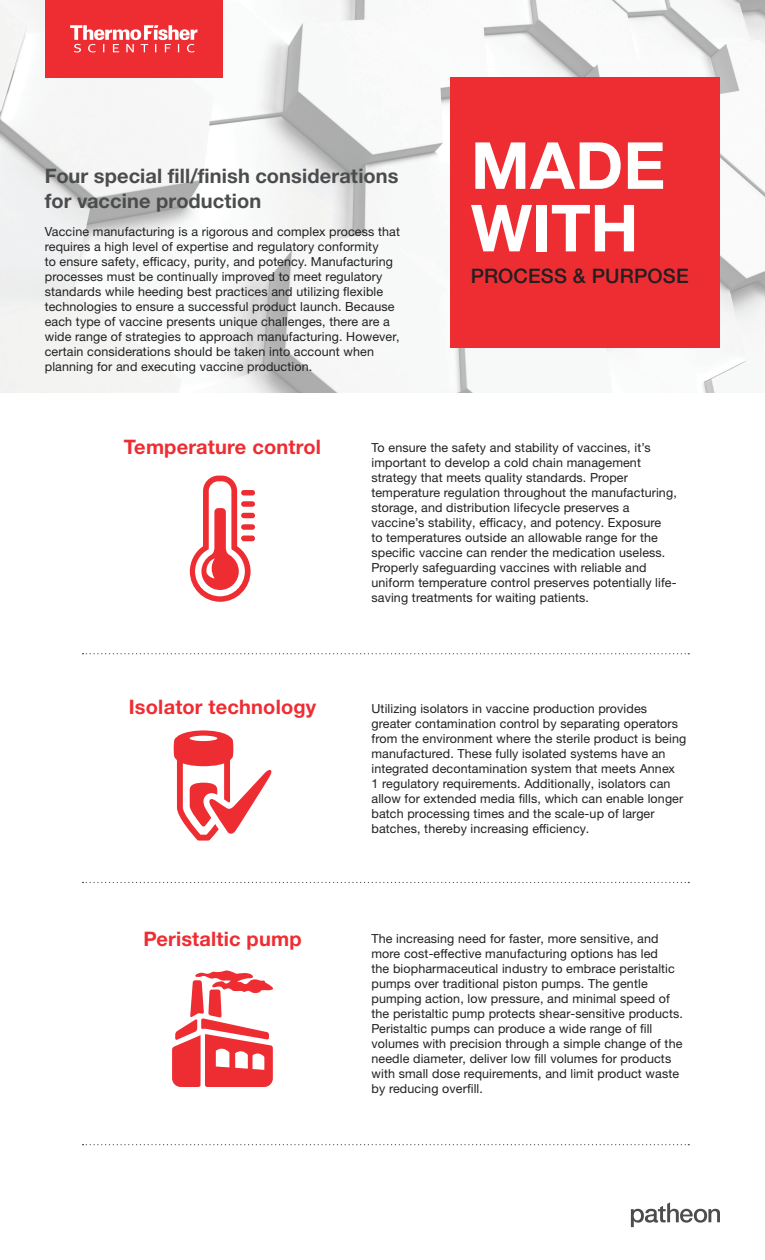
<style>
.page{position:relative;width:765px;height:1260px;background:#fff}
.page>*{position:absolute;margin:0;border:0;box-sizing:border-box;transform-origin:0 0}
.t1{font:700 65px/62.5px "Helvetica Neue LTW1 G";color:#fff}
.t2{font:700 20px/25px "Helvetica Neue LTW1 G";letter-spacing:.005em;color:#4b4c4d}
.t3{font:700 20px "Helvetica Neue LTW1 G";letter-spacing:.01em;color:#ee2d33}
.t4{font:500 20px "Helvetica Neue LTW1 G";letter-spacing:.005em;color:#231f20}
.t5{font:12.5px/15px "Helvetica Neue LTW1 G";letter-spacing:.01em;color:#231f20}
</style>
<div class="page">
<img style="left:0;top:0;width:765px;height:393px">
<div style="left:45px;top:0;width:178px;height:78px;background:#ee2d33"></div>
<svg style="left:70px;top:25px;width:127px;height:28px"></svg>
<svg style="left:631px;top:1202px;width:89px;height:25px"></svg>
<svg style="left:83px;top:1144px;width:606px;height:1px"></svg>
<svg style="left:83px;top:882px;width:606px;height:1px"></svg>
<svg style="left:83px;top:653px;width:606px;height:1px"></svg>
<div style="left:450px;top:78px;width:270px;height:270px;background:#ee2d33"></div>
<svg style="left:190px;top:476px;width:65px;height:126px"></svg>
<svg style="left:174px;top:730px;width:98px;height:111px"></svg>
<svg style="left:172px;top:970px;width:101px;height:117px"></svg>
<h2 class="t2" style="left:45px;top:163px;width:355px">Four special fill/finish considerations for vaccine production</h2>
<p class="t5" style="left:45px;top:224px;width:357px">Vaccine manufacturing is a rigorous and complex process that requires a high level of expertise and regulatory conformity<br>to ensure safety, efficacy, purity, and potency. Manufacturing processes must be continually improved to meet regulatory standards while heeding best practices and utilizing flexible technologies to ensure a successful product launch. Because each type of vaccine presents unique challenges, there are a wide range of strategies to approach manufacturing. However, certain considerations should be taken into account when planning for and executing vaccine production.</p>
<h1 class="t1" style="left:471px;top:134px;width:196px">MADE<br>WITH</h1>
<h2 class="t4" style="left:471px;top:264px;width:219px">PROCESS &amp; PURPOSE</h2>
<h2 class="t3" style="left:124px;top:434px;width:199px">Temperature control</h2>
<p class="t5" style="left:372px;top:440px;width:307px">To ensure the safety and stability of vaccines, it’s important to develop a cold chain management strategy that meets quality standards. Proper temperature regulation throughout the manufacturing, storage, and distribution lifecycle preserves a vaccine’s stability, efficacy, and potency. Exposure<br>to temperatures outside an allowable range for the specific vaccine can render the medication useless.<br>Properly safeguarding vaccines with reliable and uniform temperature control preserves potentially life&shy;saving treatments for waiting patients.</p>
<h2 class="t3" style="left:129px;top:694px;width:189px">Isolator technology</h2>
<p class="t5" style="left:372px;top:701px;width:316px">Utilizing isolators in vaccine production provides greater contamination control by separating operators from the environment where the sterile product is being manufactured. These fully isolated systems have an integrated decontamination system that meets Annex<br>1 regulatory requirements. Additionally, isolators can allow for extended media fills, which can enable longer batch processing times and the scale-up of larger batches, thereby increasing efficiency.</p>
<h2 class="t3" style="left:143px;top:927px;width:160px">Peristaltic pump</h2>
<p class="t5" style="left:372px;top:931px;width:313px">The increasing need for faster, more sensitive, and more cost-effective manufacturing options has led<br>the biopharmaceutical industry to embrace peristaltic pumps over traditional piston pumps. The gentle pumping action, low pressure, and minimal speed of the peristaltic pump protects shear-sensitive products.<br>Peristaltic pumps can produce a wide range of fill volumes with precision through a simple change of the needle diameter, deliver low fill volumes for products with small dose requirements, and limit product waste by reducing overfill.</p>
</div>
